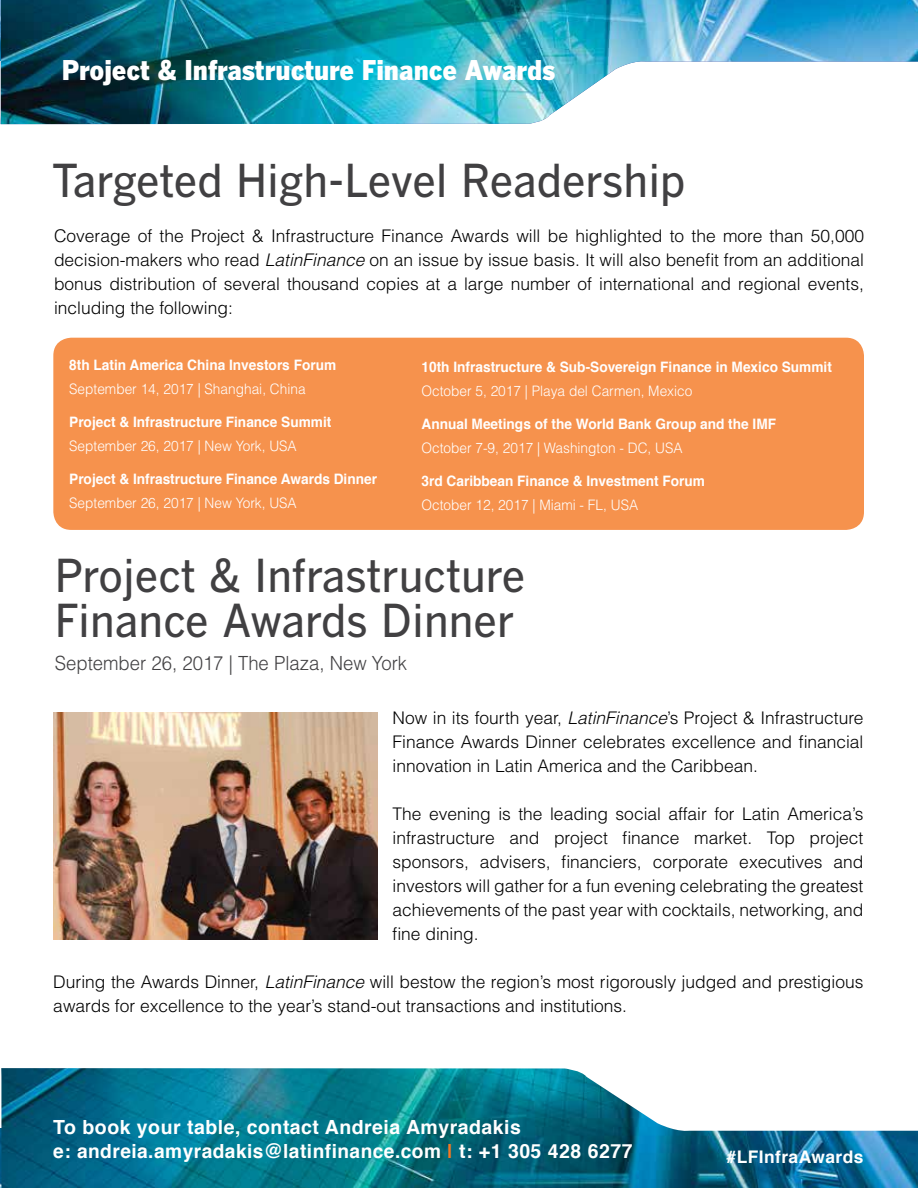
<style>
.page{position:relative;width:918px;height:1188px;background:#fff}
.page>*{position:absolute;margin:0;border:0;box-sizing:border-box;transform-origin:0 0}
.t1{font:45px/45px "Benton Got Med";color:#414042;scale:.95 1}
.t2{font:27px "Benton Got Blk";color:#fff;scale:.95 1}
.t3{font:700 19.5px/24px "Helvetica";letter-spacing:.025em;color:#fff}
.t4{font:300 19.5px "Helvetica LT Std";color:#414042;scale:.95 1}
.t5{font:300 17.4px/24px "Helvetica LT Std";color:#000;text-align:justify}
.t6{font:700 17.4px "Helvetica";letter-spacing:.025em;color:#fff}
.t7{font:700 14.4px "Helvetica";color:#fff;scale:.95 1}
.t8{font:300 14.4px "Helvetica LT Std";color:#fff;scale:.95 1}
.s1{font-style:italic}
.s2{color:#f47721}
</style>
<div class="page">
<img style="left:0;top:1128px;width:1px;height:60px">
<img style="left:1px;top:1068px;width:917px;height:120px">
<svg style="left:0;top:60px;width:1px;height:63px"></svg>
<img style="left:0;top:0;width:1px;height:60px">
<img style="left:53px;top:712px;width:324px;height:228px">
<div style="left:53px;top:338px;width:811px;height:192px;background:#f6924d;border-radius:18px"></div>
<img style="left:1px;top:0;width:917px;height:124px">
<h2 class="t2" style="left:62px;top:53px;width:521px">Project &amp; Infrastructure Finance Awards</h2>
<h1 class="t1" style="left:52px;top:157px;width:669px">Targeted High-Level Readership</h1>
<p class="t5" style="left:54px;top:223px;width:812px">Coverage of the Project &amp; Infrastructure Finance Awards will be highlighted to the more than 50,000 decision-makers who read <span class="s1">LatinFinance</span> on an issue by issue basis. It will also benefit from an additional bonus distribution of several thousand copies at a large number of international and regional events, including the following:</p>
<p class="t7" style="left:69px;top:354px;width:283px">8th Latin America China Investors Forum</p>
<p class="t8" style="left:69px;top:380px;width:250px">September 14, 2017 | Shanghai, China</p>
<p class="t7" style="left:69px;top:411px;width:278px">Project &amp; Infrastructure Finance Summit</p>
<p class="t8" style="left:69px;top:437px;width:241px">September 26, 2017 | New York, USA</p>
<p class="t7" style="left:69px;top:468px;width:326px">Project &amp; Infrastructure Finance Awards Dinner</p>
<p class="t8" style="left:69px;top:494px;width:241px">September 26, 2017 | New York, USA</p>
<p class="t7" style="left:421px;top:355px;width:434px">10th Infrastructure &amp; Sub-Sovereign Finance in Mexico Summit</p>
<p class="t8" style="left:421px;top:382px;width:287px">October 5, 2017 | Playa del Carmen, Mexico</p>
<p class="t7" style="left:421px;top:412px;width:375px">Annual Meetings of the World Bank Group and the IMF</p>
<p class="t8" style="left:421px;top:439px;width:276px">October 7-9, 2017 | Washington - DC, USA</p>
<p class="t7" style="left:421px;top:469px;width:300px">3rd Caribbean Finance &amp; Investment Forum</p>
<p class="t8" style="left:421px;top:496px;width:230px">October 12, 2017 | Miami - FL, USA</p>
<h1 class="t1" style="left:55px;top:552px;width:497px">Project &amp; Infrastructure<br>Finance Awards Dinner</h1>
<p class="t4" style="left:55px;top:651px;width:373px">September 26, 2017 | The Plaza, New York</p>
<p class="t5" style="left:393px;top:706px;width:472px">Now in its fourth year, <span class="s1">LatinFinance</span>’s Project &amp; Infrastructure Finance Awards Dinner celebrates excellence and financial innovation in Latin America and the Caribbean.</p>
<p class="t5" style="left:393px;top:802px;width:472px">The evening is the leading social affair for Latin America’s infrastructure and project finance market. Top project sponsors, advisers, financiers, corporate executives and investors will gather for a fun evening celebrating the greatest achievements of the past year with cocktails, networking, and fine dining.</p>
<p class="t5" style="left:53px;top:970px;width:812px">During the Awards Dinner, <span class="s1">LatinFinance</span> will bestow the region’s most rigorously judged and prestigious awards for excellence to the year’s stand-out transactions and institutions.</p>
<p class="t3" style="left:53px;top:1115px;width:581px">To book your table, contact Andreia Amyradakis<br>e: andreia.amyradakis@latinfinance.com <span class="s2">|</span> t: +1 305 428 6277</p>
<p class="t6" style="left:727px;top:1143px;width:138px">#LFInfraAwards</p>
</div>
